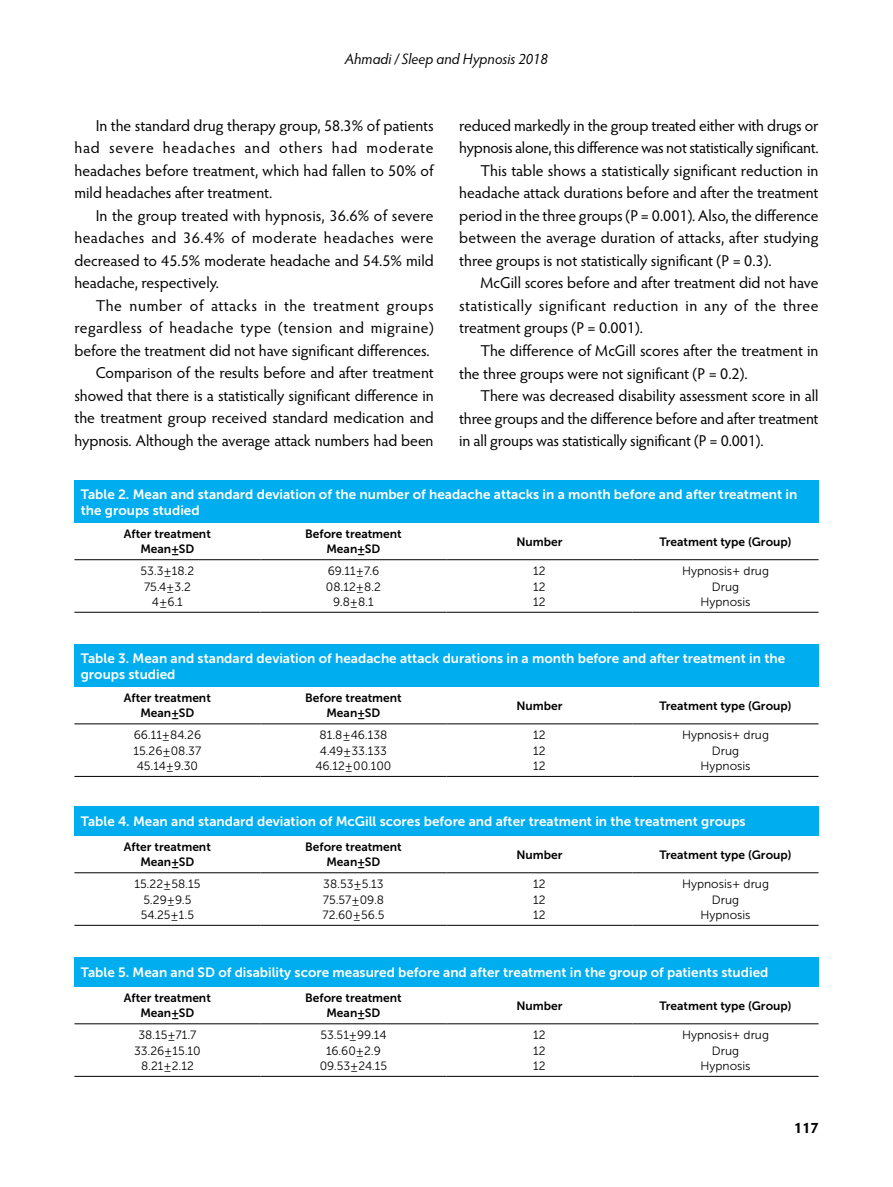
<style>
.page{position:relative;width:893px;height:1187px;background:#fff}
.page>*{position:absolute;margin:0;border:0;box-sizing:border-box;transform-origin:0 0}
.t1{font:15.75px/22.5px "Hypatia Sans Pro";letter-spacing:-.005em;color:#000;text-align:justify}
.t2{font:15.75px "Hypatia Sans Pro";letter-spacing:.03em;color:#000}
.t3{font:italic 15px "Hypatia Sans Pro";color:#000}
.t4{font:700 15px "Hypatia Sans Pro";color:#000}
.t5{font:13.5px/16.2px "Museo Sans 700";color:#fff}
.t6{font:12px "Museo Sans 300";color:#000}
.t7{font:12px/15px "Museo Sans 700";color:#000;text-align:center}
</style>
<div class="page">
<div style="left:74px;top:957px;width:745px;height:29px;background:#00aeef"></div>
<hr style="left:74px;top:1023px;width:186px;height:1px;background:#000">
<hr style="left:260px;top:1023px;width:186px;height:1px;background:#000">
<hr style="left:446px;top:1023px;width:186px;height:1px;background:#000">
<hr style="left:632px;top:1023px;width:187px;height:1px;background:#000">
<hr style="left:74px;top:1075px;width:186px;height:1px;background:#000">
<hr style="left:260px;top:1075px;width:186px;height:1px;background:#000">
<hr style="left:446px;top:1075px;width:186px;height:1px;background:#000">
<hr style="left:632px;top:1075px;width:187px;height:1px;background:#000">
<div style="left:74px;top:480px;width:745px;height:43px;background:#00aeef"></div>
<hr style="left:74px;top:559px;width:186px;height:1px;background:#000">
<hr style="left:260px;top:559px;width:186px;height:1px;background:#000">
<hr style="left:446px;top:559px;width:186px;height:1px;background:#000">
<hr style="left:632px;top:559px;width:187px;height:1px;background:#000">
<hr style="left:74px;top:612px;width:186px;height:1px;background:#000">
<hr style="left:260px;top:612px;width:186px;height:1px;background:#000">
<hr style="left:446px;top:612px;width:186px;height:1px;background:#000">
<hr style="left:632px;top:612px;width:187px;height:1px;background:#000">
<div style="left:74px;top:644px;width:745px;height:43px;background:#00aeef"></div>
<hr style="left:74px;top:723px;width:186px;height:1px;background:#000">
<hr style="left:260px;top:723px;width:186px;height:1px;background:#000">
<hr style="left:446px;top:723px;width:186px;height:1px;background:#000">
<hr style="left:632px;top:723px;width:187px;height:1px;background:#000">
<hr style="left:74px;top:776px;width:186px;height:1px;background:#000">
<hr style="left:260px;top:776px;width:186px;height:1px;background:#000">
<hr style="left:446px;top:776px;width:186px;height:1px;background:#000">
<hr style="left:632px;top:776px;width:187px;height:1px;background:#000">
<div style="left:74px;top:806px;width:745px;height:30px;background:#00aeef"></div>
<hr style="left:74px;top:872px;width:186px;height:1px;background:#000">
<hr style="left:260px;top:872px;width:186px;height:1px;background:#000">
<hr style="left:446px;top:872px;width:186px;height:1px;background:#000">
<hr style="left:632px;top:872px;width:187px;height:1px;background:#000">
<hr style="left:74px;top:924px;width:186px;height:1px;background:#000">
<hr style="left:260px;top:924px;width:186px;height:1px;background:#000">
<hr style="left:446px;top:924px;width:186px;height:1px;background:#000">
<hr style="left:632px;top:924px;width:187px;height:1px;background:#000">
<p class="t3" style="left:345px;top:49px;width:205px">Ahmadi / Sleep and Hypnosis 2018</p>
<p class="t1" style="left:74px;top:113px;width:361px;text-indent:21px">In the standard drug therapy group, 58.3% of patients had severe headaches and others had moderate headaches before treatment, which had fallen to 50% of mild headaches after treatment.</p>
<p class="t1" style="left:74px;top:204px;width:361px;text-indent:21px">In the group treated with hypnosis, 36.6% of severe headaches and 36.4% of moderate headaches were decreased to 45.5% moderate headache and 54.5% mild headache, respectively.</p>
<p class="t1" style="left:74px;top:294px;width:361px;text-align:right">The number of attacks in the treatment groups regardless of headache type (tension and migraine) before the treatment did not have significant differences.<br>Comparison of the results before and after treatment showed that there is a statistically significant difference in the treatment group received standard medication and hypnosis. Although the average attack numbers had been</p>
<p class="t1" style="left:459px;top:114px;width:361px">reduced markedly in the group treated either with drugs or</p>
<p class="t1" style="left:459px;top:136px;width:361px">hypnosis alone, this difference was not statistically significant.</p>
<p class="t1" style="left:480px;top:159px;width:340px">This table shows a statistically significant reduction in</p>
<p class="t1" style="left:459px;top:181px;width:361px">headache attack durations before and after the treatment</p>
<p class="t1" style="left:459px;top:204px;width:361px">period in the three groups (P = 0.001). Also, the difference</p>
<p class="t1" style="left:459px;top:226px;width:361px">between the average duration of attacks, after studying</p>
<p class="t1" style="left:459px;top:249px;width:314px">three groups is not statistically significant (P = 0.3).</p>
<p class="t1" style="left:480px;top:271px;width:340px">McGill scores before and after treatment did not have</p>
<p class="t2" style="left:459px;top:295px;width:361px">statistically significant reduction in any of the three</p>
<p class="t1" style="left:459px;top:316px;width:185px">treatment groups (P = 0.001).</p>
<p class="t1" style="left:480px;top:339px;width:339px">The difference of McGill scores after the treatment in</p>
<p class="t1" style="left:459px;top:361px;width:290px">the three groups were not significant (P = 0.2).</p>
<p class="t1" style="left:480px;top:384px;width:340px">There was decreased disability assessment score in all</p>
<p class="t1" style="left:459px;top:406px;width:361px">three groups and the difference before and after treatment</p>
<p class="t1" style="left:459px;top:429px;width:306px">in all groups was statistically significant (P = 0.001).</p>
<p class="t5" style="left:81px;top:486px;width:718px">Table 2. Mean and standard deviation of the number of headache attacks in a month before and after treatment in the groups studied</p>
<p class="t7" style="left:124px;top:526px;width:88px">After treatment<br>Mean±SD</p>
<p class="t7" style="left:305px;top:526px;width:98px">Before treatment<br>Mean±SD</p>
<p class="t7" style="left:516px;top:534px;width:48px">Number</p>
<p class="t7" style="left:659px;top:534px;width:134px">Treatment type (Group)</p>
<p class="t6" style="left:141px;top:564px;width:55px">53.3±18.2</p>
<p class="t6" style="left:328px;top:564px;width:53px">69.11±7.6</p>
<p class="t6" style="left:533px;top:564px;width:14px">12</p>
<p class="t6" style="left:682px;top:564px;width:88px">Hypnosis+ drug</p>
<p class="t6" style="left:144px;top:580px;width:48px">75.4±3.2</p>
<p class="t6" style="left:326px;top:580px;width:56px">08.12±8.2</p>
<p class="t6" style="left:533px;top:580px;width:14px">12</p>
<p class="t6" style="left:712px;top:580px;width:29px">Drug</p>
<p class="t6" style="left:152px;top:595px;width:32px">4±6.1</p>
<p class="t6" style="left:333px;top:595px;width:42px">9.8±8.1</p>
<p class="t6" style="left:533px;top:595px;width:14px">12</p>
<p class="t6" style="left:700px;top:595px;width:52px">Hypnosis</p>
<p class="t5" style="left:81px;top:650px;width:706px">Table 3. Mean and standard deviation of headache attack durations in a month before and after treatment in the groups studied</p>
<p class="t7" style="left:124px;top:690px;width:88px">After treatment<br>Mean±SD</p>
<p class="t7" style="left:305px;top:690px;width:98px">Before treatment<br>Mean±SD</p>
<p class="t7" style="left:516px;top:698px;width:48px">Number</p>
<p class="t7" style="left:659px;top:698px;width:134px">Treatment type (Group)</p>
<p class="t6" style="left:134px;top:728px;width:69px">66.11±84.26</p>
<p class="t6" style="left:320px;top:728px;width:69px">81.8±46.138</p>
<p class="t6" style="left:533px;top:728px;width:14px">12</p>
<p class="t6" style="left:682px;top:728px;width:88px">Hypnosis+ drug</p>
<p class="t6" style="left:134px;top:744px;width:69px">15.26±08.37</p>
<p class="t6" style="left:320px;top:744px;width:68px">4.49±33.133</p>
<p class="t6" style="left:533px;top:744px;width:14px">12</p>
<p class="t6" style="left:712px;top:744px;width:29px">Drug</p>
<p class="t6" style="left:137px;top:759px;width:63px">45.14±9.30</p>
<p class="t6" style="left:315px;top:759px;width:78px">46.12±00.100</p>
<p class="t6" style="left:533px;top:759px;width:14px">12</p>
<p class="t6" style="left:700px;top:759px;width:52px">Hypnosis</p>
<p class="t5" style="left:81px;top:813px;width:666px">Table 4. Mean and standard deviation of McGill scores before and after treatment in the treatment groups</p>
<p class="t7" style="left:124px;top:839px;width:88px">After treatment<br>Mean±SD</p>
<p class="t7" style="left:305px;top:839px;width:98px">Before treatment<br>Mean±SD</p>
<p class="t7" style="left:516px;top:847px;width:48px">Number</p>
<p class="t7" style="left:659px;top:847px;width:134px">Treatment type (Group)</p>
<p class="t6" style="left:134px;top:877px;width:67px">15.22±58.15</p>
<p class="t6" style="left:323px;top:877px;width:62px">38.53±5.13</p>
<p class="t6" style="left:533px;top:877px;width:14px">12</p>
<p class="t6" style="left:682px;top:877px;width:88px">Hypnosis+ drug</p>
<p class="t6" style="left:143px;top:892px;width:50px">5.29±9.5</p>
<p class="t6" style="left:323px;top:892px;width:63px">75.57±09.8</p>
<p class="t6" style="left:533px;top:892px;width:14px">12</p>
<p class="t6" style="left:712px;top:892px;width:29px">Drug</p>
<p class="t6" style="left:141px;top:908px;width:55px">54.25±1.5</p>
<p class="t6" style="left:322px;top:908px;width:63px">72.60±56.5</p>
<p class="t6" style="left:533px;top:908px;width:14px">12</p>
<p class="t6" style="left:700px;top:908px;width:52px">Hypnosis</p>
<p class="t5" style="left:81px;top:964px;width:689px">Table 5. Mean and SD of disability score measured before and after treatment in the group of patients studied</p>
<p class="t7" style="left:124px;top:990px;width:88px">After treatment<br>Mean±SD</p>
<p class="t7" style="left:305px;top:990px;width:98px">Before treatment<br>Mean±SD</p>
<p class="t7" style="left:516px;top:998px;width:48px">Number</p>
<p class="t7" style="left:659px;top:998px;width:134px">Treatment type (Group)</p>
<p class="t6" style="left:138px;top:1028px;width:60px">38.15±71.7</p>
<p class="t6" style="left:320px;top:1028px;width:68px">53.51±99.14</p>
<p class="t6" style="left:533px;top:1028px;width:14px">12</p>
<p class="t6" style="left:682px;top:1028px;width:88px">Hypnosis+ drug</p>
<p class="t6" style="left:134px;top:1043px;width:68px">33.26±15.10</p>
<p class="t6" style="left:326px;top:1043px;width:56px">16.60±2.9</p>
<p class="t6" style="left:533px;top:1043px;width:14px">12</p>
<p class="t6" style="left:712px;top:1043px;width:29px">Drug</p>
<p class="t6" style="left:141px;top:1059px;width:54px">8.21±2.12</p>
<p class="t6" style="left:320px;top:1059px;width:69px">09.53±24.15</p>
<p class="t6" style="left:533px;top:1059px;width:14px">12</p>
<p class="t6" style="left:700px;top:1059px;width:52px">Hypnosis</p>
<p class="t4" style="left:794px;top:1117px;width:26px">117</p>
</div>
